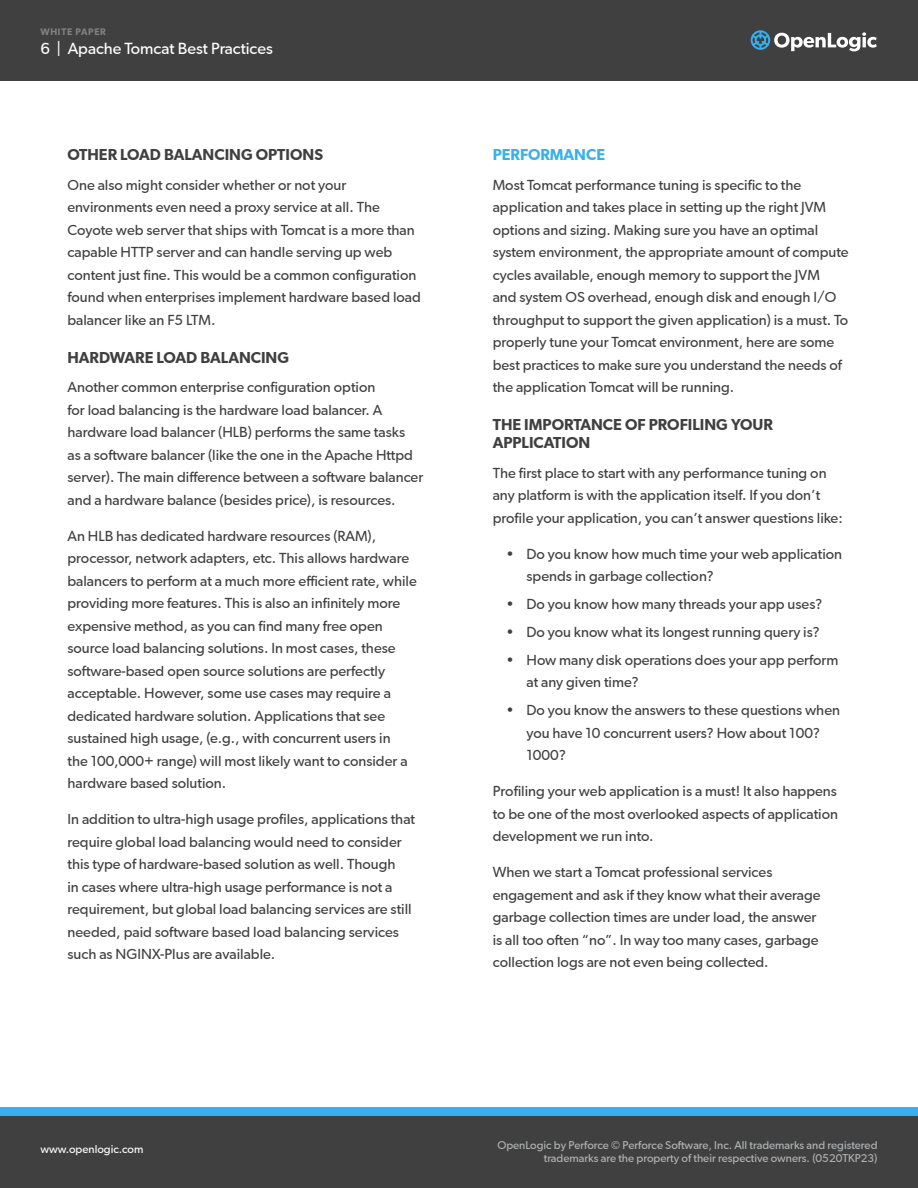
<style>
.page{position:relative;width:918px;height:1188px;background:#fff}
.page>*{position:absolute;margin:0;border:0;box-sizing:border-box;transform-origin:0 0}
.t1{font:600 15px/18px "Gibson";color:#404040}
.t2{font:15px "Gibson";color:#fff}
.t3{font:600 15px "Gibson";color:#38b0ef}
.t4{font:13.5px/22.5px "Gibson";color:#404040}
.t5{font:10.5px/13.5px "Gibson";color:#b1b4b6;text-align:right}
.t6{font:10.5px "Gibson";color:#fff}
.t7{font:600 9px "Gibson";letter-spacing:.075em;color:#808285}
</style>
<div class="page">
<div style="left:0;top:0;width:918px;height:81px;background:#404040"></div>
<div style="left:0;top:1115px;width:918px;height:73px;background:#404040"></div>
<div style="left:0;top:1107px;width:918px;height:8px;background:#38b0ef"></div>
<svg style="left:751px;top:30px;width:126px;height:21px"></svg>
<p class="t7" style="left:40px;top:26px;width:67px">WHITE PAPER</p>
<p class="t2" style="left:40px;top:39px;width:234px">6 | Apache Tomcat Best Practices</p>
<p class="t1" style="left:68px;top:146px;width:257px">OTHER LOAD BALANCING OPTIONS</p>
<p class="t4" style="left:68px;top:173px;width:355px">One also might consider whether or not your environments even need a proxy service at all. The Coyote web server that ships with Tomcat is a more than capable HTTP server and can handle serving up web content just fine. This would be a common configuration found when enterprises implement hardware based load balancer like an F5 LTM.</p>
<p class="t1" style="left:68px;top:348px;width:223px">HARDWARE LOAD BALANCING</p>
<p class="t4" style="left:68px;top:376px;width:357px">Another common enterprise configuration option<br>for load balancing is the hardware load balancer. A hardware load balancer (HLB) performs the same tasks<br>as a software balancer (like the one in the Apache Httpd server). The main difference between a software balancer and a hardware balance (besides price), is resources.</p>
<p class="t4" style="left:68px;top:524px;width:351px">An HLB has dedicated hardware resources (RAM), processor, network adapters, etc. This allows hardware balancers to perform at a much more efficient rate, while providing more features. This is also an infinitely more expensive method, as you can find many free open source load balancing solutions. In most cases, these software-based open source solutions are perfectly acceptable. However, some use cases may require a dedicated hardware solution. Applications that see sustained high usage, (e.g., with concurrent users in<br>the 100,000+ range) will most likely want to consider a hardware based solution.</p>
<p class="t4" style="left:68px;top:808px;width:349px">In addition to ultra-high usage profiles, applications that require global load balancing would need to consider this type of hardware-based solution as well. Though<br>in cases where ultra-high usage performance is not a requirement, but global load balancing services are still needed, paid software based load balancing services such as NGINX-Plus are available.</p>
<p class="t3" style="left:493px;top:146px;width:114px">PERFORMANCE</p>
<p class="t4" style="left:493px;top:173px;width:357px">Most Tomcat performance tuning is specific to the application and takes place in setting up the right JVM options and sizing. Making sure you have an optimal system environment, the appropriate amount of compute cycles available, enough memory to support the JVM<br>and system OS overhead, enough disk and enough I/O throughput to support the given application) is a must. To properly tune your Tomcat environment, here are some best practices to make sure you understand the needs of the application Tomcat will be running.</p>
<p class="t1" style="left:493px;top:416px;width:282px">THE IMPORTANCE OF PROFILING YOUR<br>APPLICATION</p>
<p class="t4" style="left:493px;top:461px;width:352px">The first place to start with any performance tuning on any platform is with the application itself. If you don’t profile your application, you can’t answer questions like:</p>
<p class="t4" style="left:526px;top:542px;width:317px;text-indent:-20px">• Do you know how much time your web application spends in garbage collection?</p>
<p class="t4" style="left:506px;top:593px;width:318px">• Do you know how many threads your app uses?</p>
<p class="t4" style="left:506px;top:621px;width:315px">• Do you know what its longest running query is?</p>
<p class="t4" style="left:526px;top:649px;width:313px;text-indent:-20px">• How many disk operations does your app perform at any given time?</p>
<p class="t4" style="left:526px;top:699px;width:315px;text-indent:-20px">• Do you know the answers to these questions when you have 10 concurrent users? How about 100?<br>1000?</p>
<p class="t4" style="left:493px;top:780px;width:347px;text-align:justify">Profiling your web application is a must! It also happens to be one of the most overlooked aspects of application development we run into.</p>
<p class="t4" style="left:493px;top:861px;width:329px">When we start a Tomcat professional services engagement and ask if they know what their average garbage collection times are under load, the answer is all too often “no”. In way too many cases, garbage collection logs are not even being collected.</p>
<p class="t6" style="left:40px;top:1142px;width:104px">www.openlogic.com</p>
<p class="t5" style="left:497px;top:1138px;width:382px">OpenLogic by Perforce © Perforce Software, Inc. All trademarks and registered trademarks are the property of their respective owners. (0520TKP23)</p>
</div>
